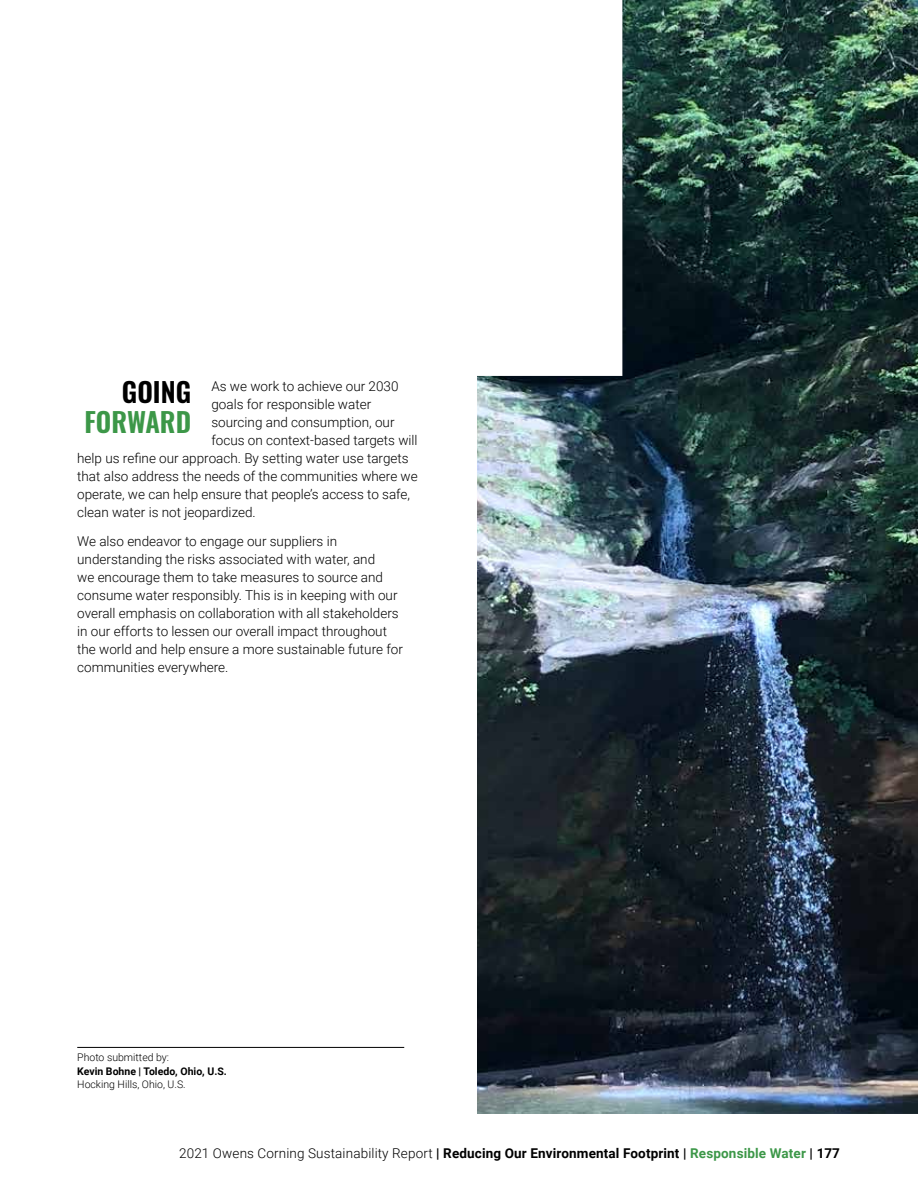
<style>
.page{position:relative;width:918px;height:1188px;background:#fff}
.page>*{position:absolute;margin:0;border:0;box-sizing:border-box;transform-origin:0 0}
.t1{font:600 27px "Oswald";color:#3c9748}
.t2{font:600 27px "Oswald";color:#000}
.t3{font:300 13.5px/18px "Roboto";color:#000}
.t4{font:700 13.5px "Roboto";letter-spacing:.01em;color:#000}
.t5{font:300 10.5px "Roboto";color:#000}
.t6{font:700 10.5px "Roboto";color:#000}
.s1{font-weight:300}
.s2{color:#3c9748}
</style>
<div class="page">
<img style="left:477px;top:0;width:441px;height:1114px">
<hr style="left:77px;top:1047px;width:327px;height:1px;background:#000">
<h1 class="t2" style="left:122px;top:377px;width:71px">GOING</h1>
<h1 class="t1" style="left:84px;top:407px;width:108px">FORWARD</h1>
<p class="t3" style="left:211px;top:377px;width:189px">As we work to achieve our 2030</p>
<p class="t3" style="left:211px;top:395px;width:161px">goals for responsible water</p>
<p class="t3" style="left:211px;top:413px;width:185px">sourcing and consumption, our</p>
<p class="t3" style="left:211px;top:431px;width:208px">focus on context-based targets will</p>
<p class="t3" style="left:77px;top:449px;width:333px">help us refine our approach. By setting water use targets</p>
<p class="t3" style="left:77px;top:467px;width:342px">that also address the needs of the communities where we</p>
<p class="t3" style="left:77px;top:485px;width:334px">operate, we can help ensure that people’s access to safe,</p>
<p class="t3" style="left:77px;top:503px;width:180px">clean water is not jeopardized.</p>
<p class="t3" style="left:77px;top:531px;width:327px">We also endeavor to engage our suppliers in understanding the risks associated with water, and<br>we encourage them to take measures to source and consume water responsibly. This is in keeping with our overall emphasis on collaboration with all stakeholders in our efforts to lessen our overall impact throughout the world and help ensure a more sustainable future for communities everywhere.</p>
<p class="t5" style="left:77px;top:1050px;width:93px">Photo submitted by:</p>
<p class="t6" style="left:77px;top:1064px;width:151px">Kevin Bohne | Toledo, Ohio, U.S.</p>
<p class="t5" style="left:77px;top:1077px;width:110px">Hocking Hills, Ohio, U.S.</p>
<p class="t4" style="left:179px;top:1143px;width:662px"><span class="s1">2021 Owens Corning Sustainability Report</span> | Reducing Our Environmental Footprint | <span class="s2">Responsible Water</span> | 177</p>
</div>
